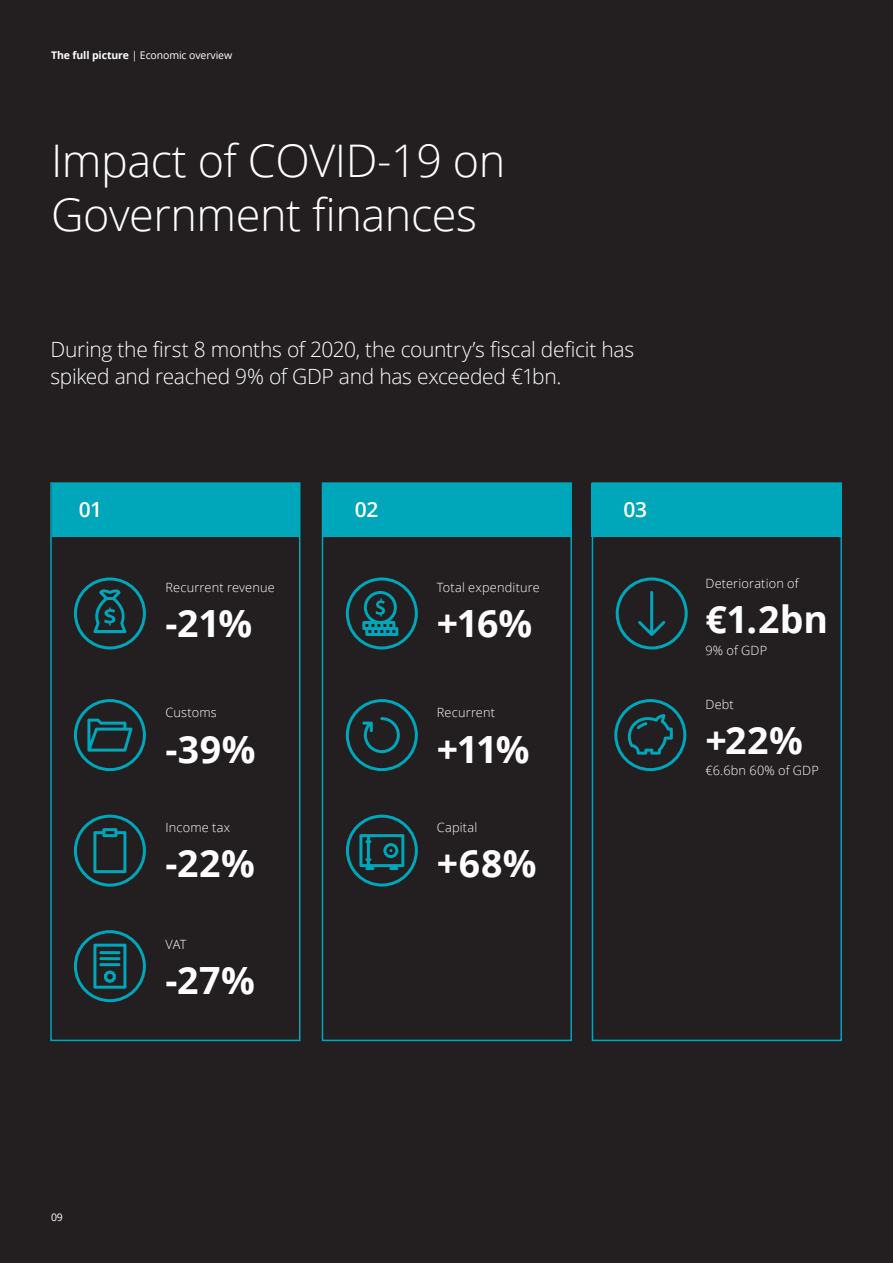
<style>
.page{position:relative;width:893px;height:1263px;background:#231f20}
.page>*{position:absolute;margin:0;border:0;box-sizing:border-box;transform-origin:0 0}
.Story_heading_light{font:300 45px/54px "Open Sans";letter-spacing:-.01em;color:#fff}
.Body_copy__8_5_12pt{font:700 37.5px "Open Sans";letter-spacing:.005em;color:#fff}
.Introduction__14_18p{font:300 21px/27px "Open Sans";letter-spacing:-.015em;color:#fff}
.Introduction__14_18p-2{font:600 21px "Open Sans";color:#fff}
.Body_copy__8_5_12pt-2{font:300 12.75px "Open Sans";letter-spacing:.015em;color:#fff}
.Brochure_title_left{font:10.5px "Open Sans";letter-spacing:-.01em;color:#fff}
.Folio_left__7_9_5pt{font:10.5px "Open Sans";color:#fff}
.s1{font-weight:700}
</style>
<div class="page">
<div style="left:50px;top:482px;width:250px;height:559px;border:2px solid #00a6b9"></div>
<div style="left:322px;top:482px;width:250px;height:559px;border:2px solid #00a6b9"></div>
<div style="left:592px;top:482px;width:250px;height:559px;border:2px solid #00a6b9"></div>
<div style="left:52px;top:483px;width:248px;height:53px;background:#00a6b9"></div>
<div style="left:323px;top:483px;width:248px;height:53px;background:#00a6b9"></div>
<div style="left:592px;top:483px;width:250px;height:53px;background:#00a6b9"></div>
<svg style="left:74px;top:577px;width:72px;height:72px"></svg>
<svg style="left:74px;top:699px;width:72px;height:72px"></svg>
<svg style="left:74px;top:815px;width:72px;height:72px"></svg>
<svg style="left:74px;top:930px;width:72px;height:72px"></svg>
<svg style="left:346px;top:577px;width:72px;height:72px"></svg>
<svg style="left:346px;top:699px;width:72px;height:72px"></svg>
<svg style="left:346px;top:815px;width:72px;height:71px"></svg>
<svg style="left:616px;top:577px;width:72px;height:72px"></svg>
<svg style="left:614px;top:699px;width:72px;height:72px"></svg>
<p class="Brochure_title_left" style="left:51px;top:48px;width:183px"><span class="s1">The full picture</span> | Economic overview</p>
<p class="Story_heading_light" style="left:51px;top:132px;width:456px">Impact of COVID-19 on<br>Government finances</p>
<p class="Introduction__14_18p" style="left:50px;top:335px;width:585px">During the first 8 months of 2020, the country’s fiscal deficit has spiked and reached 9% of GDP and has exceeded €1bn.</p>
<p class="Introduction__14_18p-2" style="left:79px;top:495px;width:25px">01</p>
<p class="Introduction__14_18p-2" style="left:355px;top:495px;width:25px">02</p>
<p class="Introduction__14_18p-2" style="left:623px;top:495px;width:25px">03</p>
<p class="Body_copy__8_5_12pt-2" style="left:166px;top:578px;width:111px">Recurrent revenue</p>
<p class="Body_copy__8_5_12pt" style="left:166px;top:596px;width:88px">-21%</p>
<p class="Body_copy__8_5_12pt-2" style="left:166px;top:704px;width:53px">Customs</p>
<p class="Body_copy__8_5_12pt" style="left:166px;top:722px;width:92px">-39%</p>
<p class="Body_copy__8_5_12pt-2" style="left:166px;top:819px;width:66px">Income tax</p>
<p class="Body_copy__8_5_12pt" style="left:166px;top:837px;width:91px">-22%</p>
<p class="Body_copy__8_5_12pt-2" style="left:166px;top:935px;width:22px">VAT</p>
<p class="Body_copy__8_5_12pt" style="left:166px;top:953px;width:91px">-27%</p>
<p class="Body_copy__8_5_12pt-2" style="left:437px;top:578px;width:104px">Total expenditure</p>
<p class="Body_copy__8_5_12pt" style="left:437px;top:596px;width:97px">+16%</p>
<p class="Body_copy__8_5_12pt-2" style="left:437px;top:704px;width:60px">Recurrent</p>
<p class="Body_copy__8_5_12pt" style="left:437px;top:722px;width:94px">+11%</p>
<p class="Body_copy__8_5_12pt-2" style="left:437px;top:819px;width:42px">Capital</p>
<p class="Body_copy__8_5_12pt" style="left:437px;top:837px;width:101px">+68%</p>
<p class="Body_copy__8_5_12pt-2" style="left:705px;top:575px;width:95px">Deterioration of</p>
<p class="Body_copy__8_5_12pt" style="left:705px;top:593px;width:124px">€1.2bn</p>
<p class="Body_copy__8_5_12pt-2" style="left:705px;top:641px;width:63px">9% of GDP</p>
<p class="Body_copy__8_5_12pt-2" style="left:705px;top:695px;width:30px">Debt</p>
<p class="Body_copy__8_5_12pt" style="left:705px;top:714px;width:99px">+22%</p>
<p class="Body_copy__8_5_12pt-2" style="left:705px;top:762px;width:115px">€6.6bn 60% of GDP</p>
<p class="Folio_left__7_9_5pt" style="left:51px;top:1210px;width:13px">09</p>
</div>
